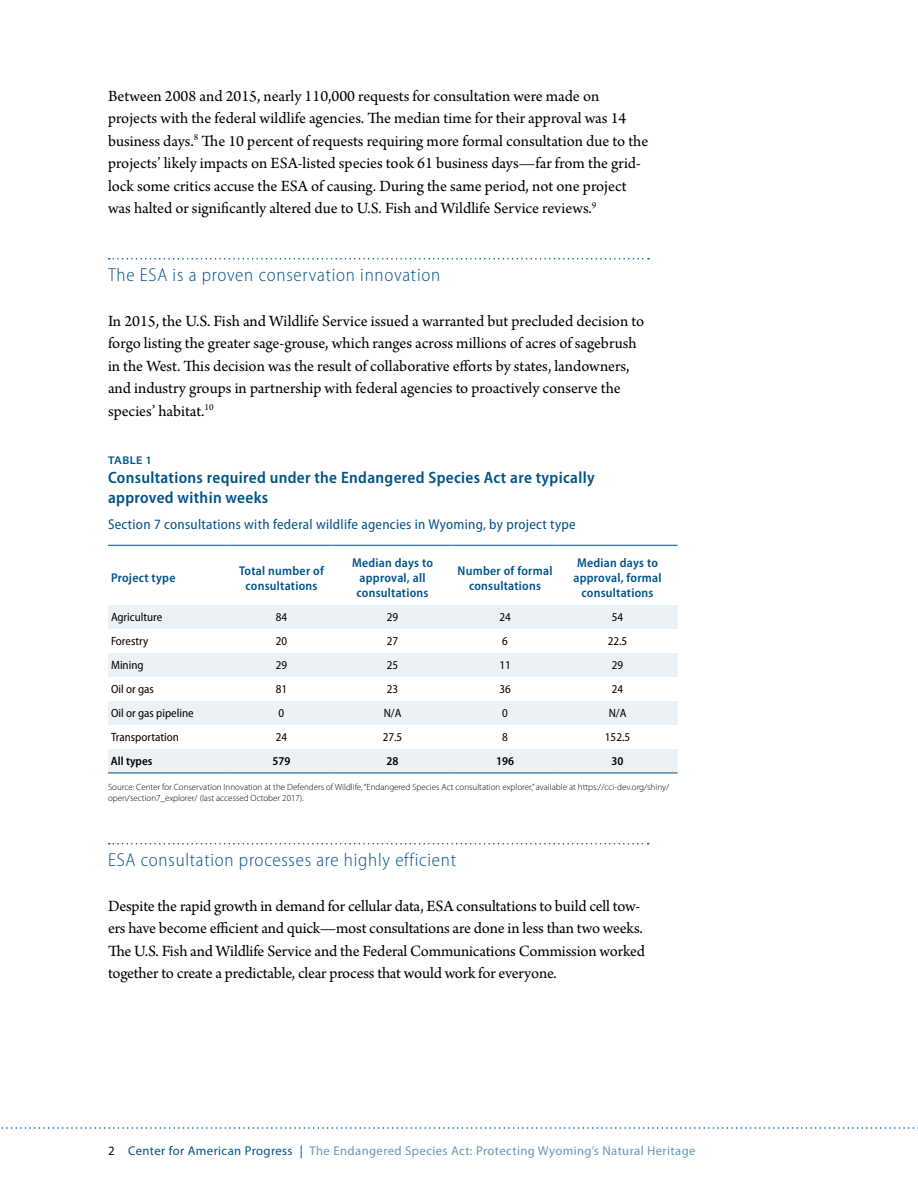
<style>
.page{position:relative;width:918px;height:1188px;background:#fff}
.page>*{position:absolute;margin:0;border:0;box-sizing:border-box;transform-origin:0 0}
.t1{font:300 semi-condensed 18.75px "Myriad Pro";letter-spacing:.04em;color:#005288}
.t2{font:16.5px/22.5px "Arno Pro";letter-spacing:-.005em;color:#000}
.t3{font:600 semi-condensed 16.5px/19.5px "Myriad Pro";letter-spacing:.02em;color:#005288}
.t4{font:semi-condensed 14.25px "Myriad Pro";letter-spacing:.02em;color:#005288}
.t5{font:600 semi-condensed 12.75px/15.3px "Myriad Pro";letter-spacing:.02em;color:#005288;text-align:center}
.t6{font:12.75px "Myriad Pro";letter-spacing:.03em;color:#6697b8}
.t7{font:semi-condensed 12px "Myriad Pro";color:#000}
.t8{font:600 semi-condensed 12px "Myriad Pro";color:#000}
.t9{font:600 semi-expanded 11.25px "Myriad Pro";letter-spacing:.04em;color:#005288}
.t10{font:300 9px/10.8px "Myriad Pro";color:#000}
.s1{color:#000}
.s2{color:#005288}
</style>
<div class="page">
<svg style="left:1px;top:1127px;width:917px;height:2px"></svg>
<div style="left:108px;top:605px;width:570px;height:168px;background:#ebf1f5"></div>
<svg style="left:108px;top:629px;width:570px;height:120px"></svg>
<hr style="left:108px;top:773px;width:122px;height:1px;background:#005288">
<hr style="left:230px;top:773px;width:103px;height:1px;background:#005288">
<hr style="left:333px;top:773px;width:120px;height:1px;background:#005288">
<hr style="left:453px;top:773px;width:105px;height:1px;background:#005288">
<hr style="left:558px;top:773px;width:120px;height:1px;background:#005288">
<hr style="left:108px;top:545px;width:122px;height:1px;background:#005288">
<hr style="left:230px;top:545px;width:103px;height:1px;background:#005288">
<hr style="left:333px;top:545px;width:120px;height:1px;background:#005288">
<hr style="left:453px;top:545px;width:105px;height:1px;background:#005288">
<hr style="left:558px;top:545px;width:120px;height:1px;background:#005288">
<svg style="left:109px;top:258px;width:540px;height:2px"></svg>
<svg style="left:109px;top:843px;width:540px;height:1px"></svg>
<p class="t2" style="left:108px;top:85px;width:542px">Between 2008 and 2015, nearly 110,000 requests for consultation were made on projects with the federal wildlife agencies. The median time for their approval was 14 business days.<sup>8</sup> The 10 percent of requests requiring more formal consultation due to the projects’ likely impacts on ESA-listed species took 61 business days—far from the grid&shy;lock some critics accuse the ESA of causing. During the same period, not one project was halted or significantly altered due to U.S. Fish and Wildlife Service reviews.<sup>9</sup></p>
<p class="t1" style="left:108px;top:264px;width:334px">The ESA is a proven conservation innovation</p>
<p class="t2" style="left:108px;top:310px;width:538px">In 2015, the U.S. Fish and Wildlife Service issued a warranted but precluded decision to forgo listing the greater sage-grouse, which ranges across millions of acres of sagebrush in the West. This decision was the result of collaborative efforts by states, landowners, and industry groups in partnership with federal agencies to proactively conserve the species’ habitat.<sup>10</sup></p>
<p class="t9" style="left:108px;top:454px;width:46px">TABLE 1</p>
<p class="t3" style="left:108px;top:468px;width:488px">Consultations required under the Endangered Species Act are typically approved within weeks</p>
<p class="t4" style="left:108px;top:516px;width:469px">Section 7 consultations with federal wildlife agencies in Wyoming, by project type</p>
<p class="t5" style="left:111px;top:570px;width:66px">Project type</p>
<p class="t5" style="left:239px;top:563px;width:86px">Total number of consultations</p>
<p class="t5" style="left:352px;top:555px;width:82px">Median days to approval, all consultations</p>
<p class="t5" style="left:458px;top:563px;width:96px">Number of formal consultations</p>
<p class="t5" style="left:573px;top:555px;width:90px">Median days to approval, formal consultations</p>
<p class="t7" style="left:111px;top:611px;width:53px">Agriculture</p>
<p class="t7" style="left:276px;top:611px;width:13px">84</p>
<p class="t7" style="left:387px;top:611px;width:13px">29</p>
<p class="t7" style="left:499px;top:611px;width:13px">24</p>
<p class="t7" style="left:612px;top:611px;width:13px">54</p>
<p class="t7" style="left:111px;top:635px;width:39px">Forestry</p>
<p class="t7" style="left:276px;top:635px;width:13px">20</p>
<p class="t7" style="left:387px;top:635px;width:13px">27</p>
<p class="t7" style="left:502px;top:635px;width:7px">6</p>
<p class="t7" style="left:608px;top:635px;width:21px">22.5</p>
<p class="t7" style="left:111px;top:659px;width:34px">Mining</p>
<p class="t7" style="left:276px;top:659px;width:13px">29</p>
<p class="t7" style="left:387px;top:659px;width:13px">25</p>
<p class="t7" style="left:499px;top:659px;width:13px">11</p>
<p class="t7" style="left:612px;top:659px;width:13px">29</p>
<p class="t7" style="left:111px;top:683px;width:44px">Oil or gas</p>
<p class="t7" style="left:276px;top:683px;width:13px">81</p>
<p class="t7" style="left:387px;top:683px;width:13px">23</p>
<p class="t7" style="left:499px;top:683px;width:13px">36</p>
<p class="t7" style="left:612px;top:683px;width:13px">24</p>
<p class="t7" style="left:111px;top:707px;width:84px">Oil or gas pipeline</p>
<p class="t7" style="left:279px;top:707px;width:7px">0</p>
<p class="t7" style="left:384px;top:707px;width:19px">N/A</p>
<p class="t7" style="left:502px;top:707px;width:7px">0</p>
<p class="t7" style="left:609px;top:707px;width:19px">N/A</p>
<p class="t7" style="left:111px;top:731px;width:69px">Transportation</p>
<p class="t7" style="left:276px;top:731px;width:13px">24</p>
<p class="t7" style="left:383px;top:731px;width:21px">27.5</p>
<p class="t7" style="left:502px;top:731px;width:7px">8</p>
<p class="t7" style="left:605px;top:731px;width:27px">152.5</p>
<p class="t8" style="left:111px;top:755px;width:43px">All types</p>
<p class="t8" style="left:273px;top:755px;width:19px">579</p>
<p class="t8" style="left:387px;top:755px;width:13px">28</p>
<p class="t8" style="left:496px;top:755px;width:19px">196</p>
<p class="t8" style="left:612px;top:755px;width:13px">30</p>
<p class="t10" style="left:108px;top:782px;width:563px">Source: Center for Conservation Innovation at the Defenders of Wildlife, “Endangered Species Act consultation explorer,” available at https://cci-dev.org/shiny/ open/section7_explorer/ (last accessed October 2017).</p>
<p class="t1" style="left:108px;top:849px;width:349px">ESA consultation processes are highly efficient</p>
<p class="t2" style="left:108px;top:895px;width:538px">Despite the rapid growth in demand for cellular data, ESA consultations to build cell tow&shy;ers have become efficient and quick—most consultations are done in less than two weeks.<br>The U.S. Fish and Wildlife Service and the Federal Communications Commission worked together to create a predictable, clear process that would work for everyone.</p>
<p class="t6" style="left:108px;top:1143px;width:589px"><span class="s1">2</span> <span class="s2">Center for American Progress |</span> The Endangered Species Act: Protecting Wyoming’s Natural Heritage</p>
</div>
